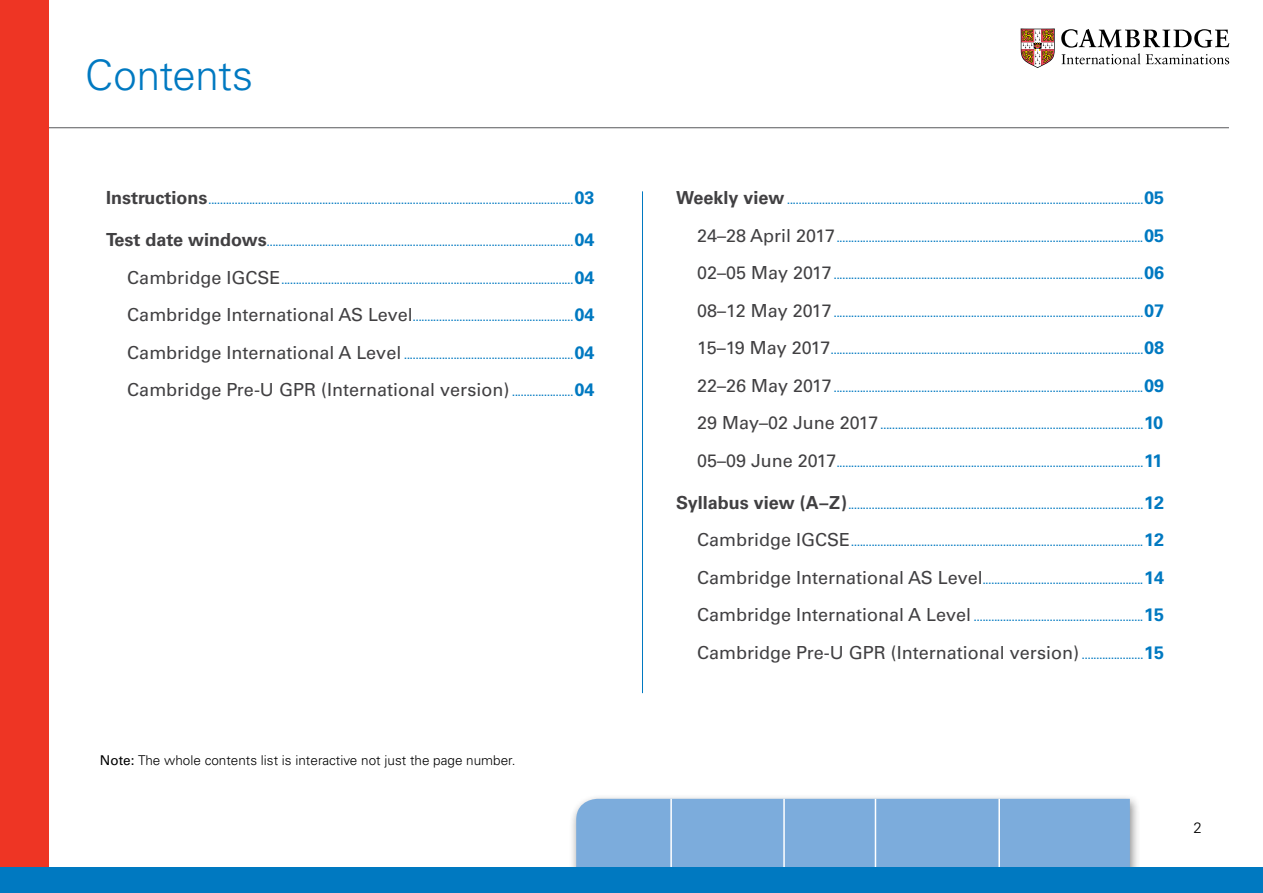
<style>
.page{position:relative;width:1263px;height:893px;background:#fff}
.page>*{position:absolute;margin:0;border:0;box-sizing:border-box;transform-origin:0 0}
.t1{font:300 42px "Univers LT Std";letter-spacing:-.005em;color:#0079c1}
.t2{font:18px "Univers LT Std";color:#414042}
.t3{font:300 15px "Univers LT Std";color:#000}
.t4{font:300 13.5px "Univers LT Std";color:#000}
.t5{font:700 10.5px "Univers LT Std";color:#0079c1}
.s1{font-size:18px;color:#414042}
.s2{font-size:18px}
.s3{font-weight:400;font-size:18px;color:#414042}
.s4{font-weight:700;font-size:10.5px;color:#0079c1}
.s5{font-weight:700;color:#0079c1}
.s6{font-weight:400}
</style>
<div class="page">
<hr style="left:38px;top:127px;width:1191px;height:1px;background:#58595b">
<hr style="left:642px;top:191px;width:1px;height:502px;background:#0079c1">
<div style="left:0;top:0;width:49px;height:893px;background:#ee3524"></div>
<svg style="left:1061px;top:29px;width:168px;height:35px"></svg>
<svg style="left:1020px;top:29px;width:35px;height:39px"></svg>
<div style="left:569px;top:793px;width:572px;height:100px;background:#000;opacity:.45"></div>
<div style="left:576px;top:799px;width:554px;height:68px;background:#7cacdc"></div>
<hr style="left:875px;top:799px;width:1px;height:94px;background:#fff">
<hr style="left:998px;top:799px;width:2px;height:94px;background:#fff">
<hr style="left:783px;top:799px;width:2px;height:94px;background:#fff">
<hr style="left:670px;top:799px;width:2px;height:94px;background:#fff">
<div style="left:0;top:867px;width:1263px;height:26px;background:#0079c1"></div>
<h1 class="t1" style="left:85px;top:50px;width:170px">Contents</h1>
<p class="t5" style="left:106px;top:195px;width:490px"><span class="s1">Instructions</span>.............................................................................................................................<span class="s2">03</span></p>
<p class="t5" style="left:106px;top:236px;width:490px"><span class="s1">Test date windows</span>.........................................................................................................<span class="s2">04</span></p>
<p class="t5" style="left:127px;top:274px;width:469px"><span class="s3">Cambridge IGCSE</span>....................................................................................................<span class="s2">04</span></p>
<p class="t5" style="left:127px;top:311px;width:469px"><span class="s3">Cambridge International AS Level</span>.......................................................<span class="s2">04</span></p>
<p class="t5" style="left:127px;top:349px;width:469px"><span class="s3">Cambridge International A Level</span> ..........................................................<span class="s2">04</span></p>
<h2 class="t2" style="left:127px;top:379px;width:469px">Cambridge Pre-U GPR (International version) <span class="s4">.....................</span><span class="s5">04</span></h2>
<p class="t4" style="left:100px;top:752px;width:417px"><span class="s6">Note:</span> The whole contents list is interactive not just the page number.</p>
<p class="t5" style="left:676px;top:195px;width:490px"><span class="s1">Weekly view</span> ..........................................................................................................................<span class="s2">05</span></p>
<p class="t5" style="left:697px;top:232px;width:469px"><span class="s3">24–28 April 2017</span>.........................................................................................................<span class="s2">05</span></p>
<p class="t5" style="left:697px;top:270px;width:469px"><span class="s3">02–05 May 2017</span> ..........................................................................................................<span class="s2">06</span></p>
<p class="t5" style="left:697px;top:307px;width:469px"><span class="s3">08–12 May 2017</span> ..........................................................................................................<span class="s2">07</span></p>
<p class="t5" style="left:697px;top:345px;width:469px"><span class="s3">15–19 May 2017</span>...........................................................................................................<span class="s2">08</span></p>
<p class="t5" style="left:697px;top:382px;width:469px"><span class="s3">22–26 May 2017</span> ..........................................................................................................<span class="s2">09</span></p>
<p class="t5" style="left:697px;top:420px;width:467px"><span class="s3">29 May–02 June 2017</span> ..........................................................................................<span class="s2">10</span></p>
<p class="t5" style="left:697px;top:457px;width:467px"><span class="s3">05–09 June 2017</span>.........................................................................................................<span class="s2">11</span></p>
<p class="t5" style="left:676px;top:499px;width:490px"><span class="s1">Syllabus view (A–Z)</span>.....................................................................................................<span class="s2">12</span></p>
<p class="t5" style="left:697px;top:536px;width:469px"><span class="s3">Cambridge IGCSE</span>....................................................................................................<span class="s2">12</span></p>
<p class="t5" style="left:697px;top:574px;width:469px"><span class="s3">Cambridge International AS Level</span>.......................................................<span class="s2">14</span></p>
<p class="t5" style="left:697px;top:611px;width:469px"><span class="s3">Cambridge International A Level</span> ..........................................................<span class="s2">15</span></p>
<h2 class="t2" style="left:697px;top:642px;width:469px">Cambridge Pre-U GPR (International version) <span class="s4">.....................</span><span class="s5">15</span></h2>
<h3 class="t3" style="left:1193px;top:818px;width:10px">2</h3>
</div>
